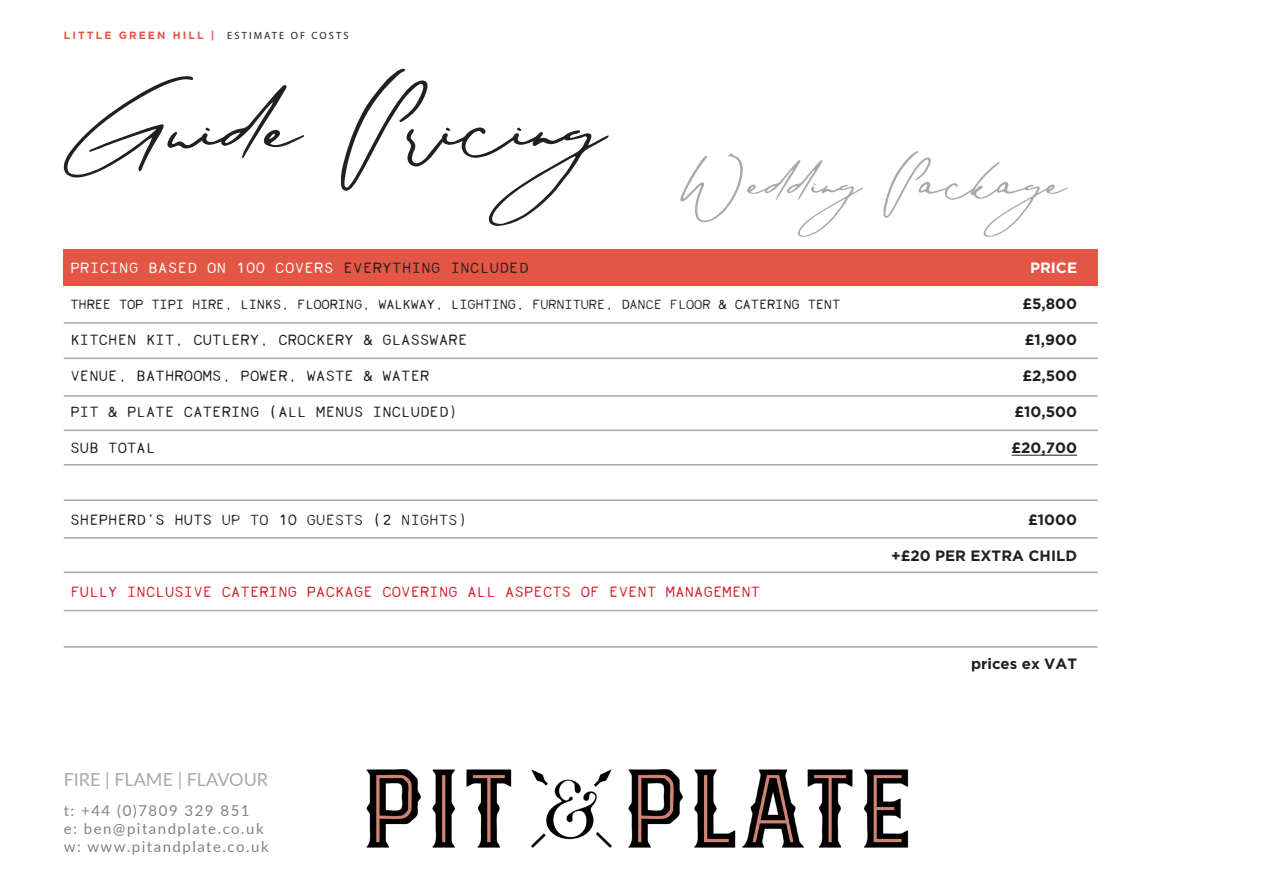
<style>
.page{position:relative;width:1263px;height:893px;background:#fff}
.page>*{position:absolute;margin:0;border:0;box-sizing:border-box;transform-origin:0 0}
.t1{font:165px "Foundation";color:#231f20}
.t2{font:90px "Foundation";color:#a8a9ad}
.t3{font:18px "Lato";color:#a8a9ad}
.t4{font:15px "Loma";letter-spacing:-.02em;color:#231f20}
.t5{font:700 15px "Gotham";color:#231f20}
.t6{font:15px "Loma";letter-spacing:-.02em;color:#d1232a}
.t7{font:15px "Lato";letter-spacing:.1em;color:#808285}
.t8{font:15px "Loma";color:#fff}
.t9{font:700 15px "Gotham";color:#fff}
.t10{font:13.5px "Loma";letter-spacing:-.05em;color:#231f20}
.t11{font:700 10.5px "Gotham";letter-spacing:.2em;color:#e35645}
.s1{font-family:"Myriad Pro";font-weight:400;color:#231f20}
.s2{color:#231f20}
</style>
<div class="page">
<div style="left:64px;top:250px;width:1034px;height:36px;background:#e35645"></div>
<hr style="left:64px;top:322px;width:1034px;height:2px;background:#a8a9ad">
<hr style="left:64px;top:358px;width:1034px;height:1px;background:#a8a9ad">
<hr style="left:64px;top:395px;width:1034px;height:2px;background:#a8a9ad">
<hr style="left:64px;top:430px;width:1034px;height:1px;background:#a8a9ad">
<hr style="left:64px;top:464px;width:1034px;height:2px;background:#a8a9ad">
<hr style="left:64px;top:499px;width:1034px;height:2px;background:#a8a9ad">
<hr style="left:64px;top:537px;width:1034px;height:2px;background:#a8a9ad">
<hr style="left:64px;top:572px;width:1034px;height:1px;background:#a8a9ad">
<hr style="left:64px;top:610px;width:1034px;height:1px;background:#a8a9ad">
<hr style="left:64px;top:646px;width:1034px;height:2px;background:#a8a9ad">
<hr style="left:1012px;top:455px;width:65px;height:1px;background:#231f20">
<img style="left:366px;top:769px;width:543px;height:79px">
<p class="t11" style="left:64px;top:29px;width:286px">LITTLE GREEN HILL | <span class="s1">ESTIMATE OF COSTS</span></p>
<p class="t1" style="left:64px;top:31px;width:542px">Guide Pricing</p>
<p class="t2" style="left:680px;top:130px;width:387px">Wedding Package</p>
<p class="t8" style="left:70px;top:260px;width:460px">PRICING BASED ON 100 COVERS <span class="s2">EVERYTHING INCLUDED</span></p>
<p class="t10" style="left:70px;top:297px;width:772px">THREE TOP TIPI HIRE, LINKS, FLOORING, WALKWAY, LIGHTING, FURNITURE, DANCE FLOOR &amp; CATERING TENT</p>
<p class="t4" style="left:70px;top:332px;width:399px">KITCHEN KIT, CUTLERY, CROCKERY &amp; GLASSWARE</p>
<p class="t4" style="left:70px;top:368px;width:361px">VENUE, BATHROOMS, POWER, WASTE &amp; WATER</p>
<p class="t4" style="left:70px;top:404px;width:389px">PIT &amp; PLATE CATERING (ALL MENUS INCLUDED)</p>
<p class="t4" style="left:70px;top:440px;width:87px">SUB TOTAL</p>
<p class="t4" style="left:70px;top:512px;width:399px">SHEPHERD’S HUTS UP TO 10 GUESTS (2 NIGHTS)</p>
<p class="t6" style="left:70px;top:584px;width:692px">FULLY INCLUSIVE CATERING PACKAGE COVERING ALL ASPECTS OF EVENT MANAGEMENT</p>
<p class="t3" style="left:64px;top:767px;width:206px">FIRE | FLAME | FLAVOUR</p>
<p class="t7" style="left:64px;top:800px;width:187px">t: +44 (0)7809 329 851</p>
<p class="t7" style="left:64px;top:818px;width:201px">e: ben@pitandplate.co.uk</p>
<p class="t7" style="left:64px;top:836px;width:206px">w: www.pitandplate.co.uk</p>
<p class="t9" style="left:1030px;top:259px;width:49px">PRICE</p>
<p class="t5" style="left:1022px;top:295px;width:56px">£5,800</p>
<p class="t5" style="left:1025px;top:331px;width:54px">£1,900</p>
<p class="t5" style="left:1022px;top:367px;width:56px">£2,500</p>
<p class="t5" style="left:1014px;top:403px;width:64px">£10,500</p>
<p class="t5" style="left:1012px;top:439px;width:67px">£20,700</p>
<p class="t5" style="left:1028px;top:511px;width:50px">£1000</p>
<p class="t5" style="left:891px;top:547px;width:187px">+£20 PER EXTRA CHILD</p>
<p class="t5" style="left:971px;top:655px;width:107px">prices ex VAT</p>
</div>
